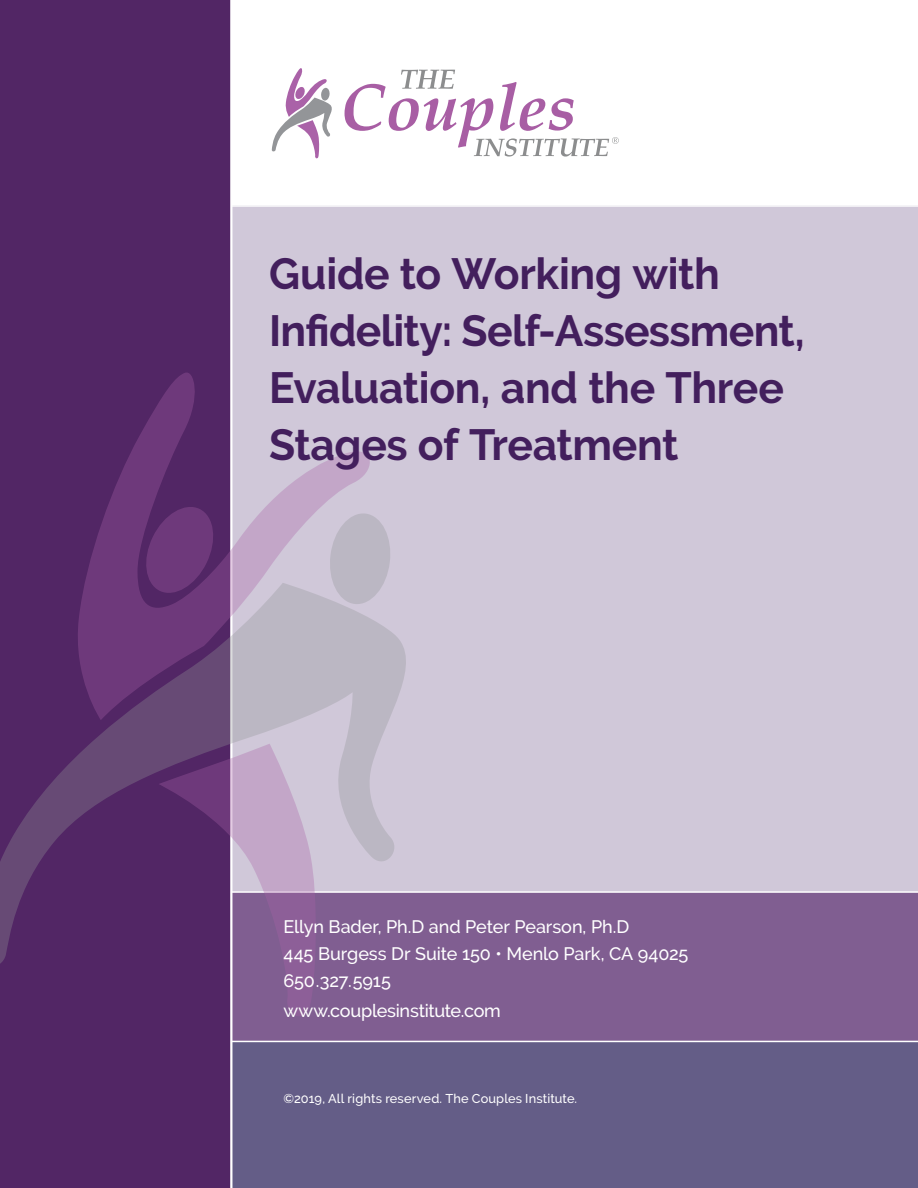
<style>
.page{position:relative;width:918px;height:1188px;background:#fff}
.page>*{position:absolute;margin:0;border:0;box-sizing:border-box;transform-origin:0 0}
.t1{font:700 43.5px/57px "Raleway";letter-spacing:-.01em;color:#431f5d}
.t2{font:500 18px/27px "Raleway";letter-spacing:-.01em;color:#fff}
.t3{font:500 12.75px "Raleway";letter-spacing:.01em;color:#fff}
</style>
<div class="page">
<svg style="left:345px;top:70px;width:274px;height:87px"></svg>
<svg style="left:271px;top:68px;width:61px;height:91px"></svg>
<div style="left:232px;top:1042px;width:686px;height:146px;background:#645d87"></div>
<div style="left:232px;top:893px;width:686px;height:148px;background:#805e91"></div>
<div style="left:232px;top:205px;width:686px;height:688px;background:#d0c8d9"></div>
<div style="left:0;top:0;width:231px;height:1188px;background:#522665"></div>
<svg style="left:0;top:583px;width:408px;height:388px;background:#765685"></svg>
<svg style="left:72px;top:371px;width:304px;height:349px;background:#93769e"></svg>
<svg style="left:159px;top:744px;width:161px;height:274px;background:#856293"></svg>
<svg style="left:142px;top:502px;width:76px;height:96px;background:#653374"></svg>
<svg style="left:327px;top:512px;width:66px;height:94px;background:#c1bcc9"></svg>
<p class="t1" style="left:269px;top:246px;width:537px">Guide to Working with<br>Infidelity: Self-Assessment,<br>Evaluation, and the Three<br>Stages of Treatment</p>
<p class="t2" style="left:284px;top:913px;width:406px">Ellyn Bader, Ph.D and Peter Pearson, Ph.D<br>445 Burgess Dr Suite 150 • Menlo Park, CA 94025</p>
<p class="t2" style="left:284px;top:967px;width:109px">650.327.5915</p>
<p class="t2" style="left:284px;top:997px;width:219px">www.couplesinstitute.com</p>
<p class="t3" style="left:284px;top:1091px;width:295px">©2019, All rights reserved. The Couples Institute.</p>
</div>
